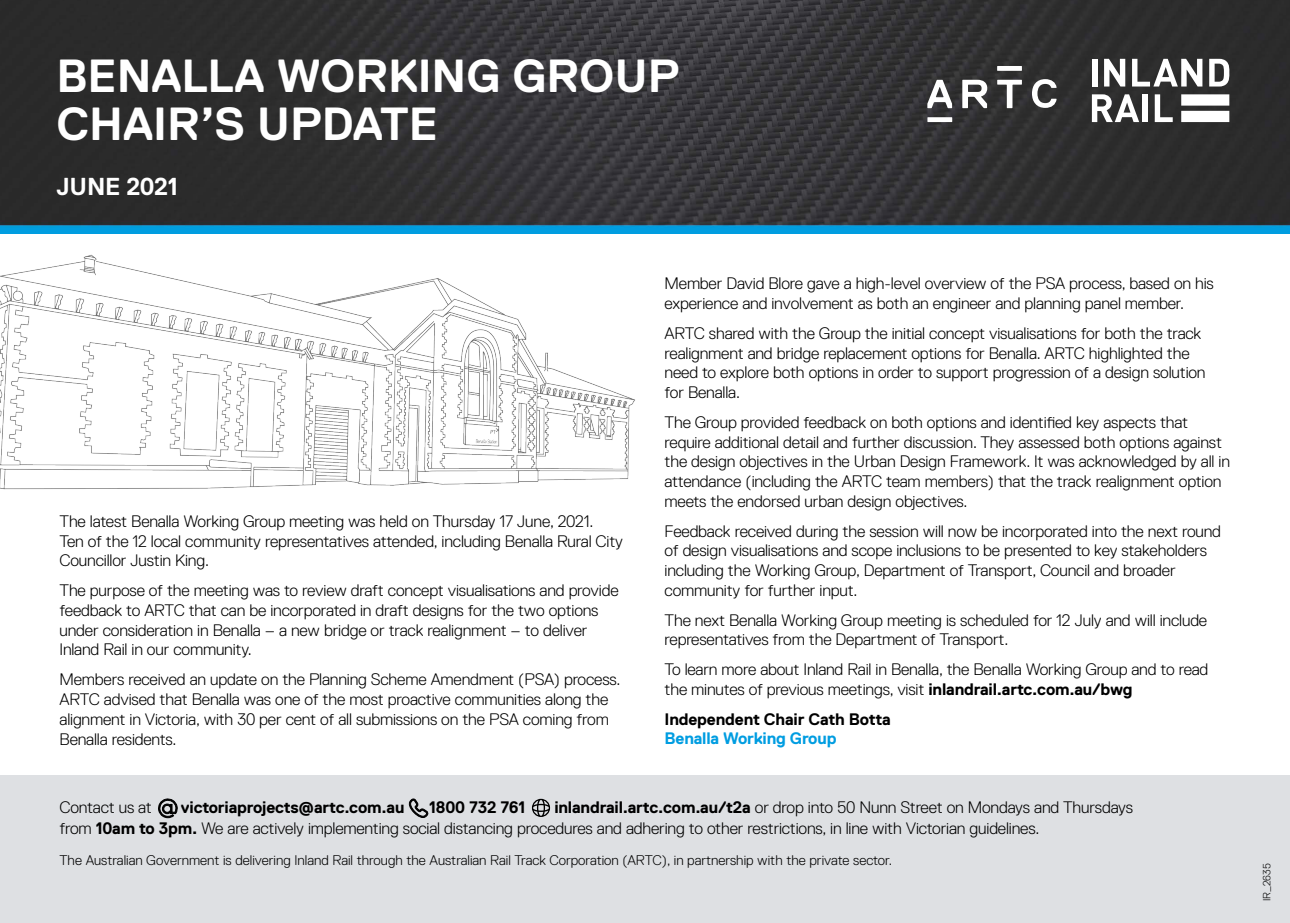
<style>
.page{position:relative;width:1290px;height:923px;background:#fff}
.page>*{position:absolute;margin:0;border:0;box-sizing:border-box;transform-origin:0 0}
.t1{font:700 46.38px/47.2px "Replica";color:#fff}
.t2{font:700 24.5px "Replica";letter-spacing:-.01em;color:#fff}
.Body{font:300 16.62px/19.8px "Replica";letter-spacing:-.01em;color:#000}
.bullet{font:300 16.62px/21px "Replica";letter-spacing:-.01em;color:#000}
.Body-2{font:700 16.62px/19.8px "Replica";letter-spacing:-.01em;color:#000}
.bullet-2{font:700 16.62px "Replica";letter-spacing:-.01em;color:#000}
.t3{font:300 14px "Replica";color:#000}
.t4{font:300 10.5px "Replica";color:#000}
.s1{font-weight:700}
.s2{color:#009de1}
</style>
<div class="page">
<div style="left:0;top:775px;width:1290px;height:148px;background:#dee0e3"></div>
<img style="left:0;top:0;width:1290px;height:234px">
<svg style="left:927px;top:117px;width:25px;height:5px"></svg>
<svg style="left:997px;top:66px;width:25px;height:5px"></svg>
<svg style="left:927px;top:80px;width:25px;height:28px"></svg>
<svg style="left:997px;top:80px;width:25px;height:28px"></svg>
<svg style="left:962px;top:80px;width:25px;height:28px"></svg>
<svg style="left:1032px;top:79px;width:24px;height:29px"></svg>
<div style="left:1092px;top:59px;width:5px;height:27px;background:#fff"></div>
<svg style="left:1104px;top:59px;width:21px;height:27px"></svg>
<svg style="left:1132px;top:59px;width:70px;height:27px"></svg>
<svg style="left:1209px;top:59px;width:20px;height:28px"></svg>
<svg style="left:1092px;top:94px;width:47px;height:28px"></svg>
<div style="left:1142px;top:94px;width:6px;height:28px;background:#fff"></div>
<svg style="left:1155px;top:94px;width:18px;height:28px"></svg>
<svg style="left:1181px;top:94px;width:48px;height:28px"></svg>
<img style="left:1px;top:254px;width:634px;height:236px">
<svg style="left:408px;top:798px;width:21px;height:20px"></svg>
<svg style="left:158px;top:798px;width:20px;height:20px"></svg>
<svg style="left:532px;top:799px;width:18px;height:18px"></svg>
<h1 class="t1" style="left:56px;top:53px;width:624px">BENALLA WORKING GROUP<br>CHAIR’S UPDATE</h1>
<p class="t2" style="left:56px;top:173px;width:123px">JUNE 2021</p>
<p class="Body" style="left:60px;top:511px;width:565px">The latest Benalla Working Group meeting was held on Thursday 17 June, 2021.<br>Ten of the 12 local community representatives attended, including Benalla Rural City<br>Councillor Justin King.</p>
<p class="Body" style="left:60px;top:580px;width:561px">The purpose of the meeting was to review draft concept visualisations and provide feedback to ARTC that can be incorporated in draft designs for the two options under consideration in Benalla – a new bridge or track realignment – to deliver Inland Rail in our community.</p>
<p class="Body" style="left:60px;top:669px;width:562px">Members received an update on the Planning Scheme Amendment (PSA) process.<br>ARTC advised that Benalla was one of the most proactive communities along the alignment in Victoria, with 30 per cent of all submissions on the PSA coming from Benalla residents.</p>
<p class="Body" style="left:664px;top:274px;width:551px">Member David Blore gave a high-level overview of the PSA process, based on his experience and involvement as both an engineer and planning panel member.</p>
<p class="Body" style="left:664px;top:323px;width:542px">ARTC shared with the Group the initial concept visualisations for both the track realignment and bridge replacement options for Benalla. ARTC highlighted the need to explore both options in order to support progression of a design solution for Benalla.</p>
<p class="Body" style="left:664px;top:412px;width:567px">The Group provided feedback on both options and identified key aspects that require additional detail and further discussion. They assessed both options against the design objectives in the Urban Design Framework. It was acknowledged by all in attendance (including the ARTC team members) that the track realignment option meets the endorsed urban design objectives.</p>
<p class="Body" style="left:664px;top:521px;width:558px">Feedback received during the session will now be incorporated into the next round of design visualisations and scope inclusions to be presented to key stakeholders including the Working Group, Department of Transport, Council and broader community for further input.</p>
<p class="Body" style="left:664px;top:610px;width:544px">The next Benalla Working Group meeting is scheduled for 12 July and will include representatives from the Department of Transport.</p>
<p class="Body" style="left:664px;top:659px;width:545px">To learn more about Inland Rail in Benalla, the Benalla Working Group and to read the minutes of previous meetings, visit <span class="s1">inlandrail.artc.com.au/bwg</span></p>
<p class="Body-2" style="left:664px;top:709px;width:228px">Independent Chair Cath Botta<br><span class="s2">Benalla Working Group</span></p>
<p class="bullet" style="left:59px;top:797px;width:94px">Contact us at</p>
<p class="bullet-2" style="left:181px;top:798px;width:225px">victoriaprojects@artc.com.au</p>
<p class="bullet-2" style="left:429px;top:798px;width:98px">1800 732 761</p>
<p class="bullet" style="left:59px;top:797px;width:1075px;text-indent:495px"><span class="s1">inlandrail.artc.com.au/t2a</span> or drop into 50 Nunn Street on Mondays and Thursdays from <span class="s1">10am to 3pm.</span> We are actively implementing social distancing procedures and adhering to other restrictions, in line with Victorian guidelines.</p>
<p class="t3" style="left:60px;top:852px;width:834px">The Australian Government is delivering Inland Rail through the Australian Rail Track Corporation (ARTC), in partnership with the private sector.</p>
<p class="t4" style="left:1261px;top:901px;width:39px;rotate:-90deg">IR_2635</p>
</div>
